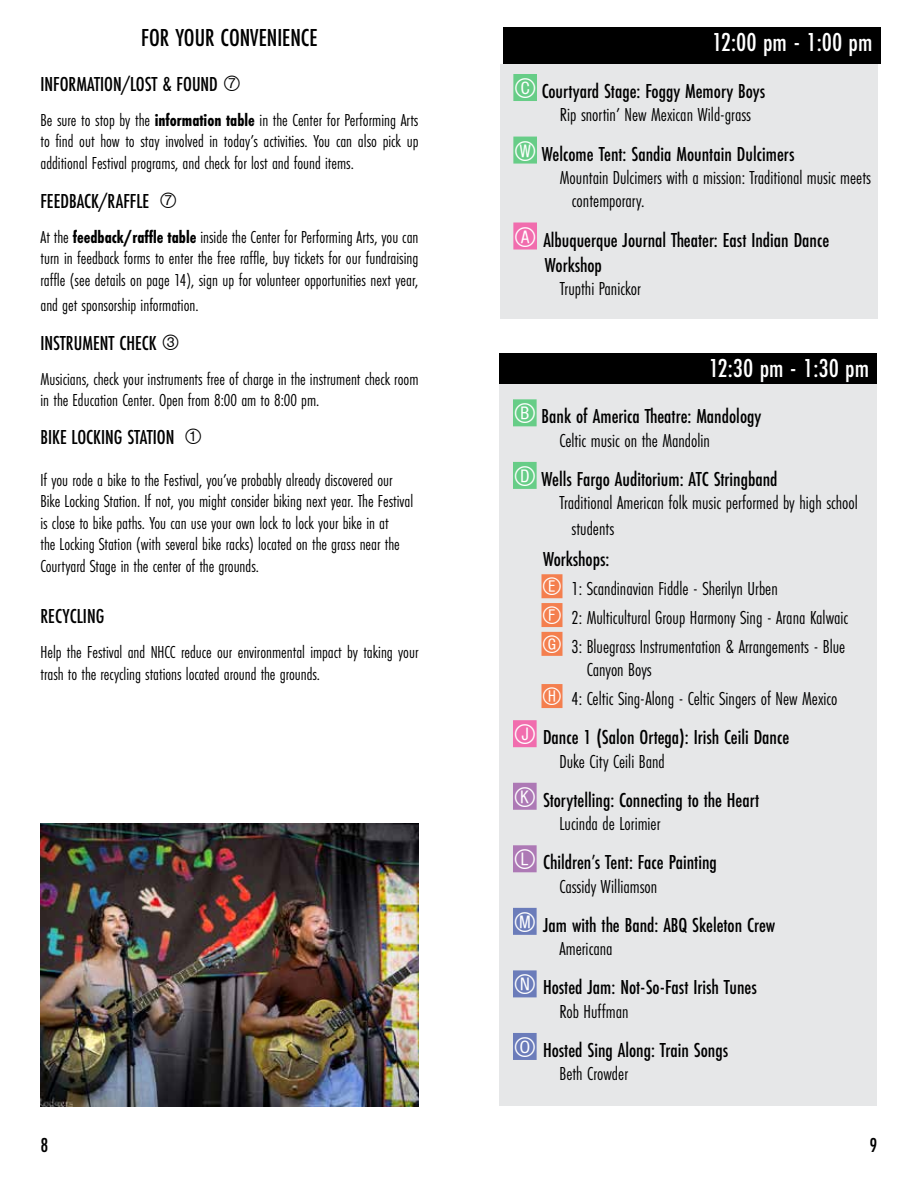
<style>
.page{position:relative;width:918px;height:1188px;background:#fff}
.page>*{position:absolute;margin:0;border:0;box-sizing:border-box;transform-origin:0 0}
.t1{font:500 27px "Futura PT Cond";color:#fff}
.t2{font:500 25.5px "Futura PT Cond";color:#000}
.t3{font:500 21px/25.2px "Futura PT Cond";color:#000}
.t4{font:19.5px/28.8px "Futura PT Cond";color:#000}
.t5{font:18px/21.6px "Futura PT Cond";color:#000}
.s1{font-family:"Circle Frame";font-weight:400}
.s2{font-weight:700}
.s3{font-family:"Circle Frame";font-weight:400;font-size:27px;color:#fff}
.s4{font-family:"Circle Frame";font-size:24px;color:#fff}
</style>
<div class="page">
<div style="left:500px;top:383px;width:378px;height:723px;background:#e6e7e8"></div>
<div style="left:513px;top:399px;width:24px;height:27px;background:#67cd87"></div>
<div style="left:513px;top:462px;width:24px;height:27px;background:#67cd87"></div>
<div style="left:542px;top:574px;width:20px;height:24px;background:#f47f4e"></div>
<div style="left:542px;top:603px;width:20px;height:24px;background:#f47f4e"></div>
<div style="left:542px;top:632px;width:20px;height:24px;background:#f47f4e"></div>
<div style="left:542px;top:684px;width:20px;height:24px;background:#f47f4e"></div>
<div style="left:513px;top:720px;width:24px;height:27px;background:#f16dae"></div>
<div style="left:513px;top:783px;width:24px;height:27px;background:#ad79b5"></div>
<div style="left:513px;top:845px;width:24px;height:27px;background:#ad79b5"></div>
<div style="left:513px;top:908px;width:24px;height:27px;background:#6b7cba"></div>
<div style="left:513px;top:970px;width:24px;height:27px;background:#6b7cba"></div>
<div style="left:513px;top:1033px;width:24px;height:27px;background:#6b7cba"></div>
<div style="left:500px;top:353px;width:378px;height:30px;background:#000"></div>
<div style="left:503px;top:27px;width:378px;height:36px;background:#000"></div>
<div style="left:500px;top:64px;width:378px;height:255px;background:#e6e7e8"></div>
<div style="left:513px;top:74px;width:24px;height:27px;background:#67cd87"></div>
<div style="left:513px;top:137px;width:24px;height:27px;background:#67cd87"></div>
<div style="left:513px;top:223px;width:24px;height:27px;background:#f16dae"></div>
<img style="left:40px;top:824px;width:378px;height:283px">
<h2 class="t2" style="left:141px;top:23px;width:178px">FOR YOUR CONVENIENCE</h2>
<p class="t3" style="left:40px;top:71px;width:202px">INFORMATION/LOST &amp; FOUND <span class="s1">7</span></p>
<p class="t5" style="left:40px;top:109px;width:379px;text-align:justify">Be sure to stop by the <span class="s2">information table</span> in the Center for Performing Arts to find out how to stay involved in today’s activities. You can also pick up additional Festival programs, and check for lost and found items.</p>
<p class="t3" style="left:40px;top:188px;width:138px">FEEDBACK/RAFFLE <span class="s1">7</span></p>
<p class="t5" style="left:40px;top:226px;width:380px;text-align:justify">At the <span class="s2">feedback/raffle table</span> inside the Center for Performing Arts, you can turn in feedback forms to enter the free raffle, buy tickets for our fundraising raffle (see details on page 14), sign up for volunteer opportunities next year,</p>
<p class="t5" style="left:41px;top:294px;width:160px">and get sponsorship information.</p>
<p class="t3" style="left:40px;top:330px;width:141px">INSTRUMENT CHECK <span class="s1">3</span></p>
<p class="t5" style="left:40px;top:368px;width:379px">Musicians, check your instruments free of charge in the instrument check room in the Education Center. Open from 8:00 am to 8:00 pm.</p>
<p class="t3" style="left:40px;top:424px;width:164px">BIKE LOCKING STATION <span class="s1">1</span></p>
<p class="t5" style="left:40px;top:469px;width:374px">If you rode a bike to the Festival, you’ve probably already discovered our Bike Locking Station. If not, you might consider biking next year. The Festival is close to bike paths. You can use your own lock to lock your bike in at<br>the Locking Station (with several bike racks) located on the grass near the Courtyard Stage in the center of the grounds.</p>
<p class="t3" style="left:40px;top:603px;width:65px">RECYCLING</p>
<p class="t5" style="left:40px;top:641px;width:380px">Help the Festival and NHCC reduce our environmental impact by taking your trash to the recycling stations located around the grounds.</p>
<h1 class="t1" style="left:712px;top:26px;width:162px">12:00 pm - 1:00 pm</h1>
<p class="t3" style="left:513px;top:78px;width:253px"><span class="s3">C</span> Courtyard Stage: Foggy Memory Boys</p>
<p class="t4" style="left:560px;top:101px;width:193px">Rip snortin’ New Mexican Wild-grass</p>
<p class="t3" style="left:513px;top:141px;width:283px"><span class="s3">W</span> Welcome Tent: Sandia Mountain Dulcimers</p>
<p class="t4" style="left:572px;top:166px;width:301px;line-height:23.4px;text-indent:-12px">Mountain Dulcimers with a mission: Traditional music meets contemporary.</p>
<p class="t3" style="left:545px;top:227px;width:286px;text-indent:-32px"><span class="s3">A</span> Albuquerque Journal Theater: East Indian Dance<br>Workshop</p>
<p class="t4" style="left:560px;top:274px;width:82px">Trupthi Panickor</p>
<h1 class="t1" style="left:709px;top:352px;width:162px">12:30 pm - 1:30 pm</h1>
<p class="t3" style="left:513px;top:404px;width:250px"><span class="s3">B</span> Bank of America Theatre: Mandology</p>
<p class="t4" style="left:559px;top:426px;width:152px">Celtic music on the Mandolin</p>
<p class="t3" style="left:513px;top:466px;width:266px"><span class="s3">D</span> Wells Fargo Auditorium: ATC Stringband</p>
<p class="t4" style="left:571px;top:490px;width:288px;line-height:25.2px;text-indent:-12px">Traditional American folk music performed by high school students</p>
<p class="t3" style="left:543px;top:547px;width:68px">Workshops:</p>
<p class="t4" style="left:542px;top:574px;width:308px"><span class="s4">E</span> 1: Scandinavian Fiddle - Sherilyn Urben<br><span class="s4">F</span> 2: Multicultural Group Harmony Sing - Arana Kalwaic<br><span class="s4">G</span> 3: Bluegrass Instrumentation &amp; Arrangements - Blue</p>
<p class="t4" style="left:542px;top:655px;width:298px;text-indent:45px">Canyon Boys<br><span class="s4">H</span> 4: Celtic Sing-Along - Celtic Singers of New Mexico</p>
<p class="t3" style="left:513px;top:725px;width:278px"><span class="s3">J</span> Dance 1 (Salon Ortega): Irish Ceili Dance</p>
<p class="t4" style="left:559px;top:747px;width:107px">Duke City Ceili Band</p>
<p class="t3" style="left:513px;top:787px;width:248px"><span class="s3">K</span> Storytelling: Connecting to the Heart</p>
<p class="t4" style="left:559px;top:809px;width:103px">Lucinda de Lorimier</p>
<p class="t3" style="left:513px;top:850px;width:205px"><span class="s3">L</span> Children’s Tent: Face Painting</p>
<p class="t4" style="left:559px;top:872px;width:99px">Cassidy Williamson</p>
<p class="t3" style="left:513px;top:912px;width:264px"><span class="s3">M</span> Jam with the Band: ABQ Skeleton Crew</p>
<p class="t4" style="left:559px;top:934px;width:55px">Americana</p>
<p class="t3" style="left:513px;top:975px;width:245px"><span class="s3">N</span> Hosted Jam: Not-So-Fast Irish Tunes</p>
<p class="t4" style="left:559px;top:997px;width:71px">Rob Huffman</p>
<p class="t3" style="left:513px;top:1037px;width:217px"><span class="s3">O</span> Hosted Sing Along: Train Songs</p>
<p class="t4" style="left:559px;top:1059px;width:70px">Beth Crowder</p>
<p class="t3" style="left:41px;top:1132px;width:9px">8</p>
<p class="t3" style="left:870px;top:1132px;width:9px">9</p>
</div>
